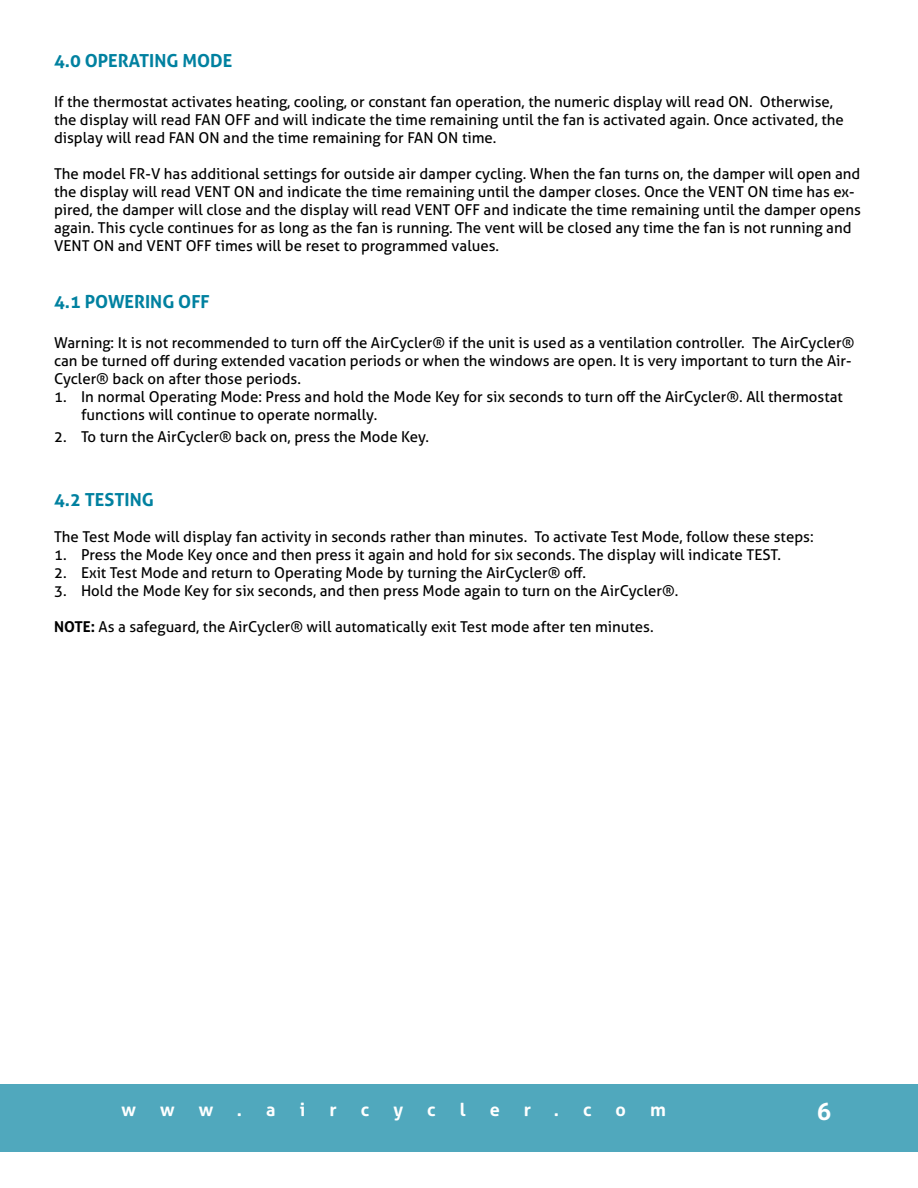
<style>
.page{position:relative;width:918px;height:1188px;background:#fff}
.page>*{position:absolute;margin:0;border:0;box-sizing:border-box;transform-origin:0 0}
.t1{font:700 24px "Aller";color:#fff}
.t2{font:700 18px "Aller";color:#0081a0}
.t3{font:700 18px "Aller";color:#fff}
.t4{font:15px/18px "Aller";color:#000}
.s1{font-weight:700}
</style>
<div class="page">
<div style="left:0;top:1084px;width:918px;height:68px;background:#50a8bd"></div>
<p class="t2" style="left:54px;top:50px;width:180px">4.0 OPERATING MODE</p>
<p class="t4" style="left:54px;top:93px;width:791px">If the thermostat activates heating, cooling, or constant fan operation, the numeric display will read ON. Otherwise, the display will read FAN OFF and will indicate the time remaining until the fan is activated again. Once activated, the display will read FAN ON and the time remaining for FAN ON time.</p>
<p class="t4" style="left:54px;top:165px;width:809px">The model FR-V has additional settings for outside air damper cycling. When the fan turns on, the damper will open and the display will read VENT ON and indicate the time remaining until the damper closes. Once the VENT ON time has ex&shy;pired, the damper will close and the display will read VENT OFF and indicate the time remaining until the damper opens again. This cycle continues for as long as the fan is running. The vent will be closed any time the fan is not running and VENT ON and VENT OFF times will be reset to programmed values.</p>
<p class="t2" style="left:54px;top:291px;width:157px">4.1 POWERING OFF</p>
<p class="t4" style="left:54px;top:334px;width:802px">Warning: It is not recommended to turn off the AirCycler® if the unit is used as a ventilation controller. The AirCycler® can be turned off during extended vacation periods or when the windows are open. It is very important to turn the Air-<br>Cycler® back on after those periods.</p>
<p class="t4" style="left:81px;top:388px;width:763px;text-indent:-27px">1. In normal Operating Mode: Press and hold the Mode Key for six seconds to turn off the AirCycler®. All thermostat functions will continue to operate normally.</p>
<p class="t4" style="left:54px;top:427px;width:377px">2. To turn the AirCycler® back on, press the Mode Key.</p>
<p class="t2" style="left:54px;top:489px;width:101px">4.2 TESTING</p>
<p class="t4" style="left:54px;top:528px;width:761px">The Test Mode will display fan activity in seconds rather than minutes. To activate Test Mode, follow these steps:</p>
<p class="t4" style="left:54px;top:546px;width:729px">1. Press the Mode Key once and then press it again and hold for six seconds. The display will indicate TEST.</p>
<p class="t4" style="left:54px;top:564px;width:533px">2. Exit Test Mode and return to Operating Mode by turning the AirCycler® off.</p>
<p class="t4" style="left:54px;top:582px;width:626px">3. Hold the Mode Key for six seconds, and then press Mode again to turn on the AirCycler®.</p>
<p class="t4" style="left:54px;top:618px;width:601px"><span class="s1">NOTE:</span> As a safeguard, the AirCycler® will automatically exit Test mode after ten minutes.</p>
<p class="t3" style="left:122px;top:1098px;width:16px">w</p>
<p class="t3" style="left:160px;top:1098px;width:16px">w</p>
<p class="t3" style="left:199px;top:1098px;width:16px">w</p>
<p class="t3" style="left:237px;top:1098px;width:7px">.</p>
<p class="t3" style="left:266px;top:1098px;width:11px">a</p>
<p class="t3" style="left:300px;top:1098px;width:7px">i</p>
<p class="t3" style="left:330px;top:1098px;width:9px">r</p>
<p class="t3" style="left:361px;top:1098px;width:10px">c</p>
<p class="t3" style="left:393px;top:1098px;width:11px">y</p>
<p class="t3" style="left:427px;top:1098px;width:10px">c</p>
<p class="t3" style="left:460px;top:1098px;width:7px">l</p>
<p class="t3" style="left:490px;top:1098px;width:12px">e</p>
<p class="t3" style="left:524px;top:1098px;width:9px">r</p>
<p class="t3" style="left:554px;top:1098px;width:7px">.</p>
<p class="t3" style="left:583px;top:1098px;width:10px">c</p>
<p class="t3" style="left:616px;top:1098px;width:12px">o</p>
<p class="t3" style="left:650px;top:1098px;width:17px">m</p>
<h1 class="t1" style="left:817px;top:1097px;width:16px">6</h1>
</div>
